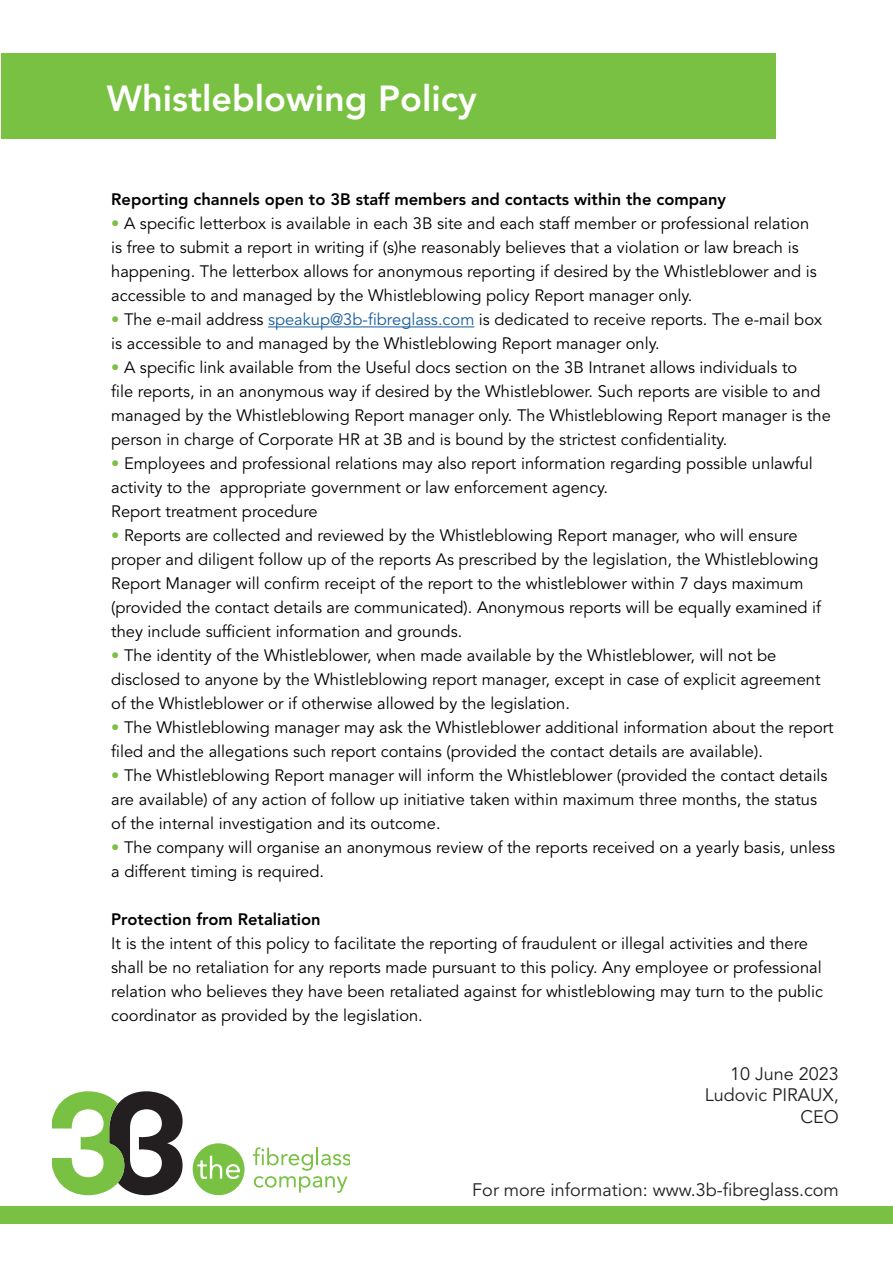
<style>
.page{position:relative;width:893px;height:1263px;background:#fff}
.page>*{position:absolute;margin:0;border:0;box-sizing:border-box;transform-origin:0 0}
.t1{font:800 36px "Avenir LT Pro";color:#fff}
.t2{font:18px/21.6px "Avenir LT Std";color:#231f20;text-align:right}
.t3{font:16.5px/24px "Avenir LT Std";color:#000}
.t4{font:800 16.5px "Avenir LT Pro";color:#000}
.s1{color:#79c143}
.s2{color:#175d9e}
</style>
<div class="page">
<div style="left:1px;top:54px;width:775px;height:85px;background:#79c142"></div>
<hr style="left:268px;top:326px;width:206px;height:1px;background:#175d9e">
<svg style="left:53px;top:1091px;width:130px;height:104px"></svg>
<svg style="left:253px;top:1147px;width:96px;height:46px"></svg>
<div style="left:193px;top:1143px;width:52px;height:52px;background:#79c142;border-radius:50%"></div>
<svg style="left:197px;top:1156px;width:43px;height:23px"></svg>
<div style="left:0;top:1207px;width:893px;height:17px;background:#79c142"></div>
<p class="t1" style="left:107px;top:77px;width:372px">Whistleblowing Policy</p>
<p class="t4" style="left:111px;top:190px;width:616px">Reporting channels open to 3B staff members and contacts within the company</p>
<p class="t3" style="left:111px;top:212px;width:707px"><span class="s1">•</span> A specific letterbox is available in each 3B site and each staff member or professional relation is free to submit a report in writing if (s)he reasonably believes that a violation or law breach is happening. The letterbox allows for anonymous reporting if desired by the Whistleblower and is accessible to and managed by the Whistleblowing policy Report manager only.</p>
<p class="t3" style="left:111px;top:308px;width:712px"><span class="s1">•</span> The e-mail address <span class="s2">speakup@3b-fibreglass.com</span> is dedicated to receive reports. The e-mail box is accessible to and managed by the Whistleblowing Report manager only.</p>
<p class="t3" style="left:111px;top:356px;width:721px"><span class="s1">•</span> A specific link available from the Useful docs section on the 3B Intranet allows individuals to<br>file reports, in an anonymous way if desired by the Whistleblower. Such reports are visible to and managed by the Whistleblowing Report manager only. The Whistleblowing Report manager is the person in charge of Corporate HR at 3B and is bound by the strictest confidentiality.</p>
<p class="t3" style="left:111px;top:452px;width:703px"><span class="s1">•</span> Employees and professional relations may also report information regarding possible unlawful activity to the appropriate government or law enforcement agency.</p>
<p class="t3" style="left:111px;top:500px;width:208px">Report treatment procedure</p>
<p class="t3" style="left:111px;top:524px;width:711px"><span class="s1">•</span> Reports are collected and reviewed by the Whistleblowing Report manager, who will ensure proper and diligent follow up of the reports As prescribed by the legislation, the Whistleblowing Report Manager will confirm receipt of the report to the whistleblower within 7 days maximum (provided the contact details are communicated). Anonymous reports will be equally examined if they include sufficient information and grounds.</p>
<p class="t3" style="left:111px;top:644px;width:711px"><span class="s1">•</span> The identity of the Whistleblower, when made available by the Whistleblower, will not be disclosed to anyone by the Whistleblowing report manager, except in case of explicit agreement of the Whistleblower or if otherwise allowed by the legislation.</p>
<p class="t3" style="left:111px;top:716px;width:724px"><span class="s1">•</span> The Whistleblowing manager may ask the Whistleblower additional information about the report filed and the allegations such report contains (provided the contact details are available).</p>
<p class="t3" style="left:111px;top:764px;width:718px"><span class="s1">•</span> The Whistleblowing Report manager will inform the Whistleblower (provided the contact details are available) of any action of follow up initiative taken within maximum three months, the status of the internal investigation and its outcome.</p>
<p class="t3" style="left:111px;top:836px;width:725px"><span class="s1">•</span> The company will organise an anonymous review of the reports received on a yearly basis, unless a different timing is required.</p>
<p class="t4" style="left:111px;top:910px;width:211px">Protection from Retaliation</p>
<p class="t3" style="left:111px;top:932px;width:713px">It is the intent of this policy to facilitate the reporting of fraudulent or illegal activities and there shall be no retaliation for any reports made pursuant to this policy. Any employee or professional relation who believes they have been retaliated against for whistleblowing may turn to the public coordinator as provided by the legislation.</p>
<p class="t2" style="left:705px;top:1063px;width:136px">10 June 2023<br>Ludovic PIRAUX,<br>CEO</p>
<p class="t2" style="left:472px;top:1179px;width:368px">For more information: www.3b-fibreglass.com</p>
</div>
